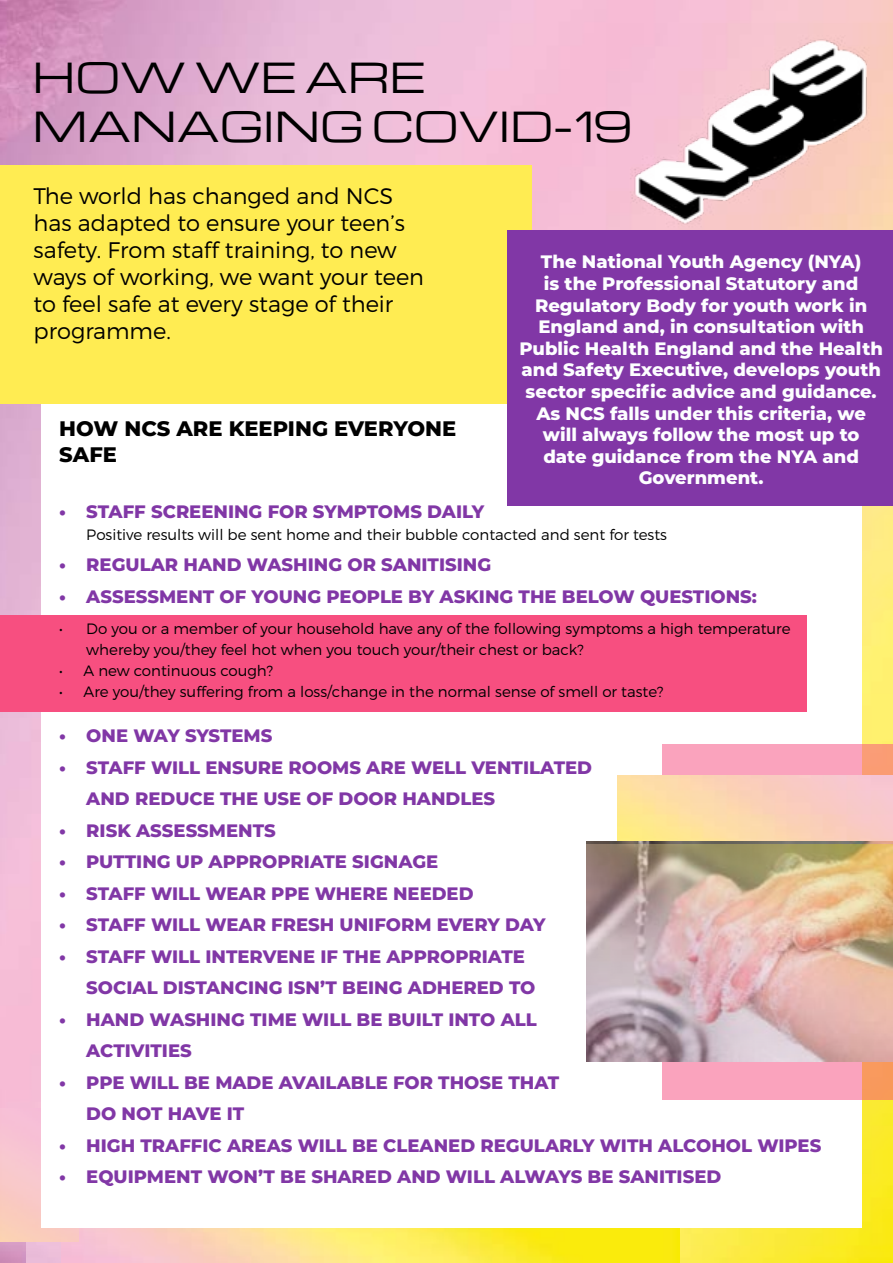
<style>
.page{position:relative;width:893px;height:1263px;background:#fff}
.page>*{position:absolute;margin:0;border:0;box-sizing:border-box;transform-origin:0 0}
.t1{font:40.5px/48.6px "Michroma";color:#000}
.t2{font:300 22.5px/27px "Montserrat";color:#000}
.t3{font:800 21px/25.2px "Montserrat";color:#000}
.t4{font:800 18px/31.5px "Montserrat";color:#8137a6}
.t5{font:800 18px/21.6px "Montserrat";color:#fdfeff;text-align:center}
.t6{font:300 15px/21px "Montserrat";color:#000}
</style>
<div class="page">
<img style="left:0;top:0;width:893px;height:1263px">
<img style="left:61px;top:1228px;width:618px;height:35px">
<img style="left:0;top:1109px;width:79px;height:132px">
<div style="left:41px;top:332px;width:820px;height:896px;background:#fff"></div>
<div style="left:0;top:615px;width:807px;height:96px;background:#f74f80"></div>
<img style="left:606px;top:23px;width:287px;height:207px">
<div style="left:0;top:165px;width:532px;height:238px;background:#ffec52"></div>
<svg style="left:663px;top:744px;width:230px;height:355px;background:#f5a0af"></svg>
<img style="left:618px;top:775px;width:275px;height:67px">
<img style="left:586px;top:844px;width:307px;height:217px">
<div style="left:507px;top:230px;width:386px;height:276px;background:#8137a6"></div>
<h1 class="t1" style="left:33px;top:55px;width:601px">HOW WE ARE<br>MANAGING COVID-19</h1>
<p class="t2" style="left:34px;top:182px;width:392px">The world has changed and NCS has adapted to ensure your teen’s safety. From staff training, to new ways of working, we want your teen to feel safe at every stage of their programme.</p>
<p class="t3" style="left:59px;top:415px;width:398px">HOW NCS ARE KEEPING EVERYONE<br>SAFE</p>
<p class="t5" style="left:519px;top:250px;width:365px">The National Youth Agency (NYA)<br>is the Professional Statutory and<br>Regulatory Body for youth work in<br>England and, in consultation with<br>Public Health England and the Health and Safety Executive, develops youth sector specific advice and guidance.<br>As NCS falls under this criteria, we will always follow the most up to date guidance from the NYA and<br>Government.</p>
<p class="t4" style="left:59px;top:495px;width:427px">• STAFF SCREENING FOR SYMPTOMS DAILY</p>
<p class="t6" style="left:86px;top:524px;width:582px">Positive results will be sent home and their bubble contacted and sent for tests</p>
<p class="t4" style="left:59px;top:548px;width:433px">• REGULAR HAND WASHING OR SANITISING</p>
<p class="t4" style="left:59px;top:580px;width:699px">• ASSESSMENT OF YOUNG PEOPLE BY ASKING THE BELOW QUESTIONS:</p>
<p class="t6" style="left:86px;top:618px;width:706px;text-indent:-27px">• Do you or a member of your household have any of the following symptoms a high temperature whereby you/they feel hot when you touch your/their chest or back?</p>
<p class="t6" style="left:59px;top:660px;width:215px">• A new continuous cough?</p>
<p class="t6" style="left:59px;top:681px;width:606px">• Are you/they suffering from a loss/change in the normal sense of smell or taste?</p>
<p class="t4" style="left:59px;top:719px;width:215px">• ONE WAY SYSTEMS</p>
<p class="t4" style="left:86px;top:751px;width:507px;text-indent:-27px">• STAFF WILL ENSURE ROOMS ARE WELL VENTILATED<br>AND REDUCE THE USE OF DOOR HANDLES</p>
<p class="t4" style="left:59px;top:814px;width:218px">• RISK ASSESSMENTS</p>
<p class="t4" style="left:59px;top:845px;width:381px">• PUTTING UP APPROPRIATE SIGNAGE</p>
<p class="t4" style="left:59px;top:877px;width:416px">• STAFF WILL WEAR PPE WHERE NEEDED</p>
<p class="t4" style="left:59px;top:908px;width:488px">• STAFF WILL WEAR FRESH UNIFORM EVERY DAY</p>
<p class="t4" style="left:86px;top:940px;width:451px;text-indent:-27px">• STAFF WILL INTERVENE IF THE APPROPRIATE<br>SOCIAL DISTANCING ISN’T BEING ADHERED TO</p>
<p class="t4" style="left:86px;top:1003px;width:452px;text-indent:-27px">• HAND WASHING TIME WILL BE BUILT INTO ALL<br>ACTIVITIES</p>
<p class="t4" style="left:86px;top:1066px;width:475px;text-indent:-27px">• PPE WILL BE MADE AVAILABLE FOR THOSE THAT<br>DO NOT HAVE IT</p>
<p class="t4" style="left:59px;top:1129px;width:764px">• HIGH TRAFFIC AREAS WILL BE CLEANED REGULARLY WITH ALCOHOL WIPES</p>
<p class="t4" style="left:59px;top:1160px;width:664px">• EQUIPMENT WON’T BE SHARED AND WILL ALWAYS BE SANITISED</p>
</div>
